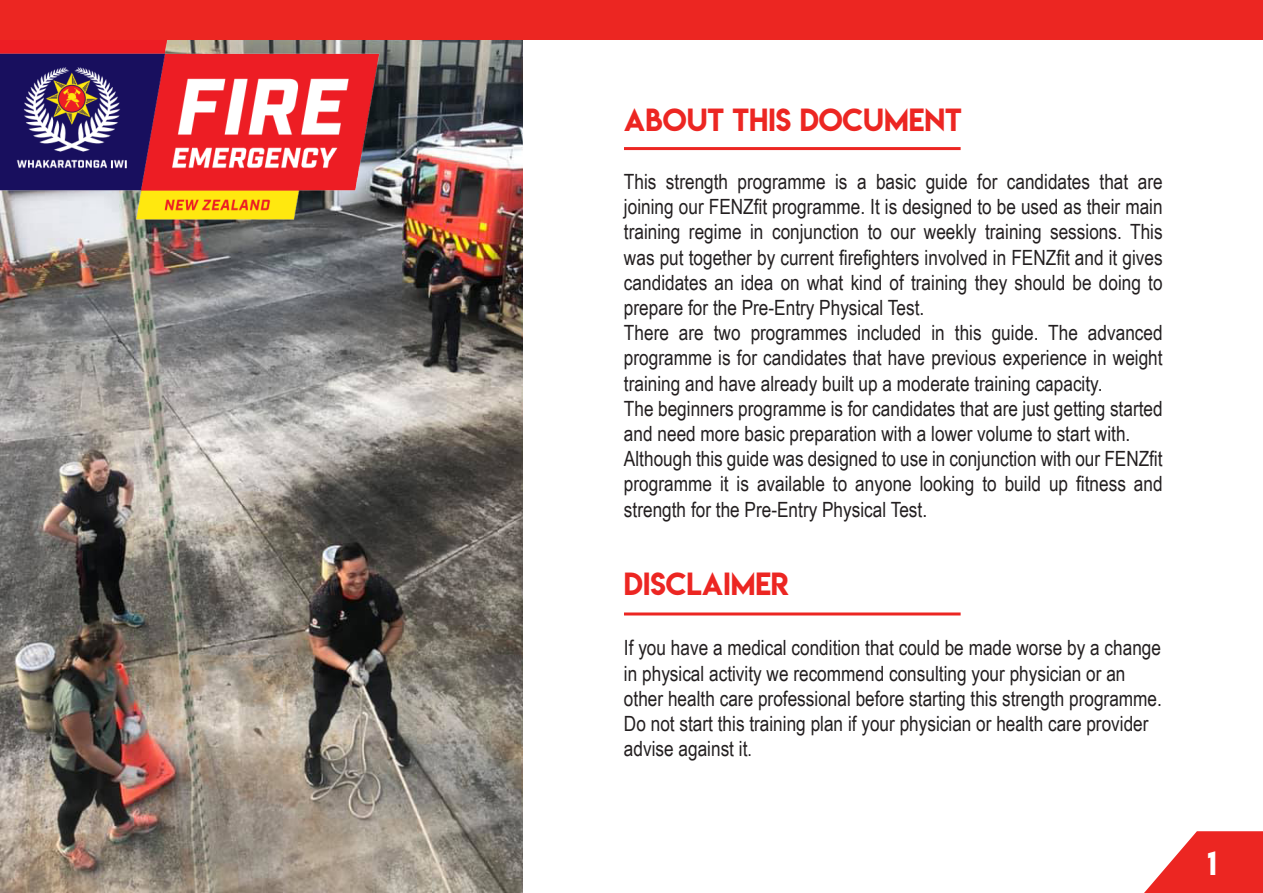
<style>
.page{position:relative;width:1263px;height:893px;background:#fff}
.page>*{position:absolute;margin:0;border:0;box-sizing:border-box;transform-origin:0 0}
.t1{font:30px "Lemon Milk";color:#fff}
.t2{font:28.5px "Lemon Milk";color:#ec2622}
.t3{font:21px/25.2px "Arial Narrow";color:#231f20;text-align:justify}
.s1{font-size:19.5px}
</style>
<div class="page">
<svg style="left:1144px;top:831px;width:119px;height:62px"></svg>
<img style="left:0;top:40px;width:523px;height:853px">
<img style="left:0;top:40px;width:387px;height:184px">
<div style="left:0;top:0;width:1263px;height:40px;background:#ec2622"></div>
<hr style="left:624px;top:147px;width:337px;height:3px;background:#ec2622">
<hr style="left:624px;top:612px;width:337px;height:3px;background:#ec2622">
<p class="t2" style="left:624px;top:100px;width:339px">ABOUT THIS DOCUMENT</p>
<p class="t3" style="left:624px;top:168px;width:540px">This strength programme is a basic guide for candidates that are joining our FENZfit programme. It is designed to be used as their main training regime in conjunction to our weekly training sessions. This was put together by current firefighters involved in FENZfit and it gives candidates an idea on what kind of training they should be doing to prepare for the Pre-Entry Physical Test.</p>
<p class="t3" style="left:624px;top:319px;width:540px">There are two programmes included in this guide. The advanced programme is for candidates that have previous experience in weight training and have already built up a moderate training capacity.</p>
<p class="t3" style="left:624px;top:395px;width:540px">The beginners programme is for candidates that are just getting started and need more basic preparation with a lower volume to start with.</p>
<p class="t3" style="left:624px;top:445px;width:540px">Although this guide was designed to use in conjunction with our FENZfit programme it is available to anyone looking to build up fitness and strength for the Pre-Entry Physical Test.</p>
<p class="t2" style="left:624px;top:564px;width:167px">DISCLAIMER</p>
<p class="t3" style="left:624px;top:634px;width:539px;text-align:left">If you have a medical condition that could be made worse by a change in physical activity we recommend consulting your physician or an other health care professional before starting this strength programme.<br>Do not start this training plan if your physician or health care provider advise against it<span class="s1">.</span></p>
<p class="t1" style="left:1207px;top:841px;width:11px">1</p>
</div>
